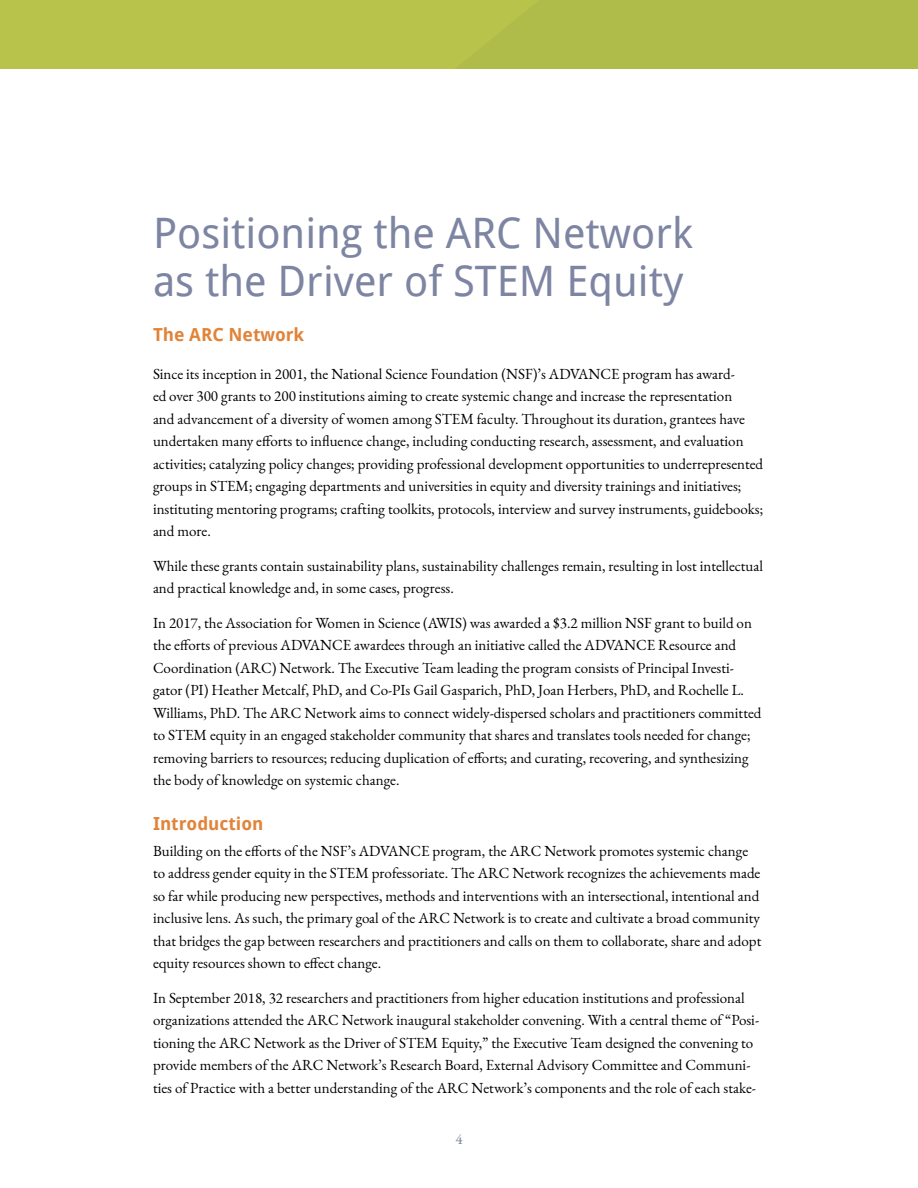
<style>
.page{position:relative;width:918px;height:1188px;background:#fff}
.page>*{position:absolute;margin:0;border:0;box-sizing:border-box;transform-origin:0 0}
.t1{font:42px/48px "Droid Sans";color:#7d85a3}
.t2{font:700 18px "Droid Sans";color:#e18439}
.t3{font:15px/22.5px "EB Garamond";color:#000}
.t4{font:15px "EB Garamond";color:#7d85a3}
</style>
<div class="page">
<div style="left:0;top:0;width:918px;height:68px;background:#b7c34b"></div>
<h1 class="t1" style="left:153px;top:208px;width:542px">Positioning the ARC Network as the Driver of STEM Equity</h1>
<p class="t2" style="left:153px;top:322px;width:153px">The ARC Network</p>
<p class="t3" style="left:153px;top:362px;width:612px">Since its inception in 2001, the National Science Foundation (NSF)’s ADVANCE program has award-<br>ed over 300 grants to 200 institutions aiming to create systemic change and increase the representation<br>and advancement of a diversity of women among STEM faculty. Throughout its duration, grantees have undertaken many efforts to influence change, including conducting research, assessment, and evaluation activities; catalyzing policy changes; providing professional development opportunities to underrepresented groups in STEM; engaging departments and universities in equity and diversity trainings and initiatives; instituting mentoring programs; crafting toolkits, protocols, interview and survey instruments, guidebooks; and more.</p>
<p class="t3" style="left:153px;top:554px;width:612px">While these grants contain sustainability plans, sustainability challenges remain, resulting in lost intellectual and practical knowledge and, in some cases, progress.</p>
<p class="t3" style="left:153px;top:611px;width:610px">In 2017, the Association for Women in Science (AWIS) was awarded a $3.2 million NSF grant to build on the efforts of previous ADVANCE awardees through an initiative called the ADVANCE Resource and Coordination (ARC) Network. The Executive Team leading the program consists of Principal Investi&shy;gator (PI) Heather Metcalf, PhD, and Co-PIs Gail Gasparich, PhD, Joan Herbers, PhD, and Rochelle L.<br>Williams, PhD. The ARC Network aims to connect widely-dispersed scholars and practitioners committed to STEM equity in an engaged stakeholder community that shares and translates tools needed for change; removing barriers to resources; reducing duplication of efforts; and curating, recovering, and synthesizing the body of knowledge on systemic change.</p>
<p class="t2" style="left:153px;top:811px;width:112px">Introduction</p>
<p class="t3" style="left:153px;top:839px;width:610px">Building on the efforts of the NSF’s ADVANCE program, the ARC Network promotes systemic change to address gender equity in the STEM professoriate. The ARC Network recognizes the achievements made so far while producing new perspectives, methods and interventions with an intersectional, intentional and inclusive lens. As such, the primary goal of the ARC Network is to create and cultivate a broad community that bridges the gap between researchers and practitioners and calls on them to collaborate, share and adopt equity resources shown to effect change.</p>
<p class="t3" style="left:153px;top:986px;width:608px">In September 2018, 32 researchers and practitioners from higher education institutions and professional organizations attended the ARC Network inaugural stakeholder convening. With a central theme of “Posi&shy;tioning the ARC Network as the Driver of STEM Equity,” the Executive Team designed the convening to provide members of the ARC Network’s Research Board, External Advisory Committee and Communi&shy;ties of Practice with a better understanding of the ARC Network’s components and the role of each stake-</p>
<p class="t4" style="left:455px;top:1129px;width:9px">4</p>
</div>
